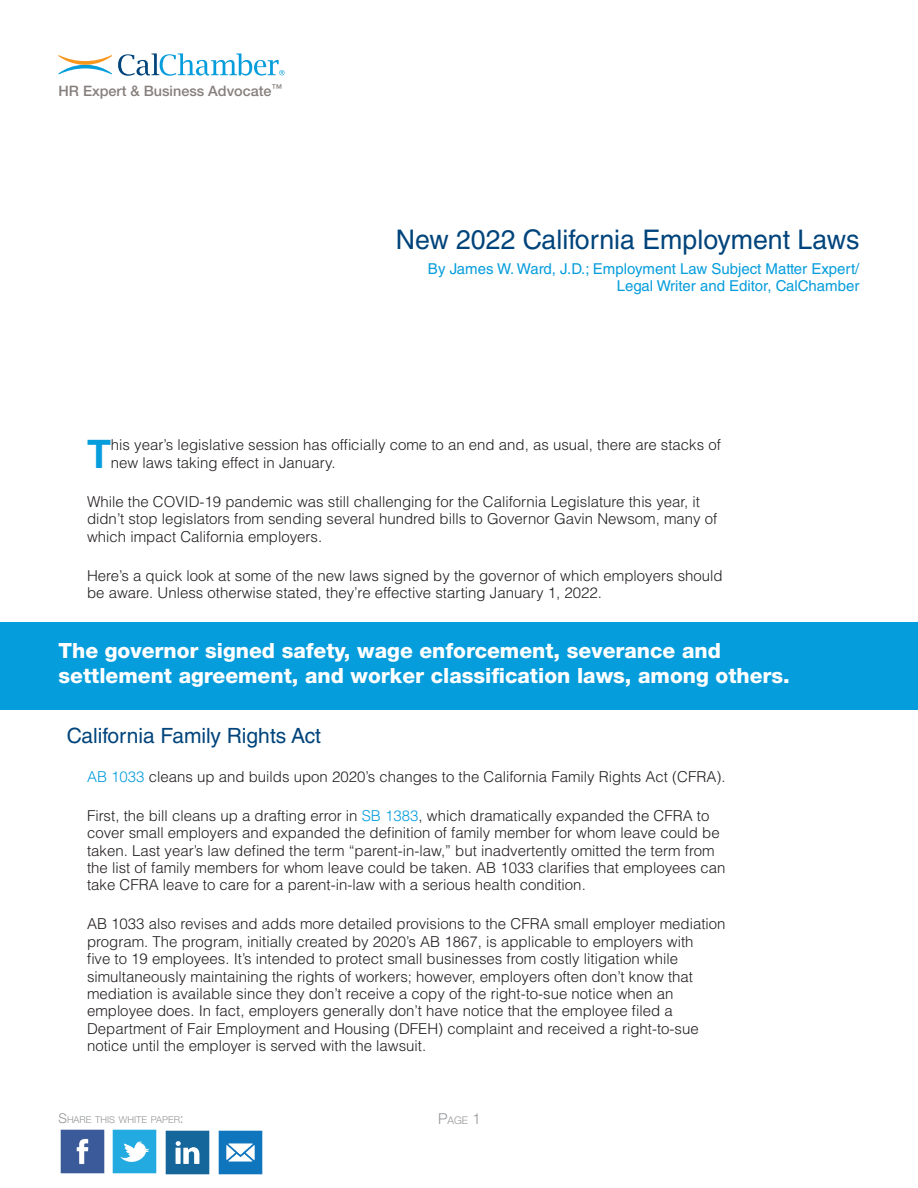
<style>
.page{position:relative;width:918px;height:1188px;background:#fff}
.page>*{position:absolute;margin:0;border:0;box-sizing:border-box;transform-origin:0 0}
.t1{font:700 39.3px "Helvetica LT Std";color:#069ddc}
.t2{font:27px "Helvetica LT Std";color:#00447b}
.t3{font:800 21px/25.2px "Helvetica Neue LT Std";color:#fff}
.t4{font:21px "Helvetica LT Std";color:#00447b}
.t5{font:300 15px/17.4px "Helvetica LT Std";color:#231f20}
.t6{font:15px/16.5px "Helvetica LT Std";color:#069ddc;text-align:right}
.t7{font:500 14.4px "Helvetica Neue LT Std";color:#867f7c}
.t8{font:300 10.5px "Helvetica Neue LT Std";color:#939598}
.t9{font:300 9.45px "Helvetica Neue LT Std";color:#939598}
.s1{color:#069ddc}
.s2{font-size:13.5px}
.s3{font-size:15px}
</style>
<div class="page">
<svg style="left:58px;top:55px;width:54px;height:19px"></svg>
<svg style="left:118px;top:53px;width:167px;height:23px"></svg>
<img style="left:60px;top:1129px;width:45px;height:45px">
<img style="left:112px;top:1129px;width:45px;height:45px">
<img style="left:165px;top:1130px;width:45px;height:45px">
<img style="left:218px;top:1130px;width:45px;height:45px">
<div style="left:0;top:623px;width:918px;height:87px;background:#069ddc"></div>
<p class="t7" style="left:58px;top:82px;width:225px">HR Expert &amp; Business Advocate<sup>™</sup></p>
<h2 class="t2" style="left:396px;top:224px;width:465px">New 2022 California Employment Laws</h2>
<p class="t6" style="left:428px;top:261px;width:433px">By James W. Ward, J.D.; Employment Law Subject Matter Expert/<br>Legal Writer and Editor, CalChamber</p>
<h1 class="t1" style="left:87px;top:430px;width:25px">T</h1>
<p class="t5" style="left:111px;top:436px;width:612px">his year’s legislative session has officially come to an end and, as usual, there are stacks of new laws taking effect in January.</p>
<p class="t5" style="left:87px;top:493px;width:632px">While the COVID-19 pandemic was still challenging for the California Legislature this year, it didn’t stop legislators from sending several hundred bills to Governor Gavin Newsom, many of which impact California employers.</p>
<p class="t5" style="left:87px;top:566px;width:637px">Here’s a quick look at some of the new laws signed by the governor of which employers should be aware. Unless otherwise stated, they’re effective starting January 1, 2022.</p>
<h3 class="t3" style="left:58px;top:638px;width:733px">The governor signed safety, wage enforcement, severance and settlement agreement, and worker classification laws, among others.</h3>
<h3 class="t4" style="left:67px;top:723px;width:256px">California Family Rights Act</h3>
<p class="t5" style="left:87px;top:768px;width:640px"><span class="s1">AB 1033</span> cleans up and builds upon 2020’s changes to the California Family Rights Act (CFRA).</p>
<p class="t5" style="left:87px;top:807px;width:640px">First, the bill cleans up a drafting error in <span class="s1">SB 1383</span>, which dramatically expanded the CFRA to cover small employers and expanded the definition of family member for whom leave could be taken. Last year’s law defined the term “parent-in-law,” but inadvertently omitted the term from the list of family members for whom leave could be taken. AB 1033 clarifies that employees can take CFRA leave to care for a parent-in-law with a serious health condition.</p>
<p class="t5" style="left:87px;top:915px;width:640px">AB 1033 also revises and adds more detailed provisions to the CFRA small employer mediation program. The program, initially created by 2020’s AB 1867, is applicable to employers with<br>five to 19 employees. It’s intended to protect small businesses from costly litigation while simultaneously maintaining the rights of workers; however, employers often don’t know that mediation is available since they don’t receive a copy of the right-to-sue notice when an employee does. In fact, employers generally don’t have notice that the employee filed a Department of Fair Employment and Housing (DFEH) complaint and received a right-to-sue notice until the employer is served with the lawsuit.</p>
<p class="t9" style="left:58px;top:1114px;width:127px"><span class="s2">S</span>HARE THIS WHITE PAPER<span class="s2">:</span></p>
<p class="t8" style="left:438px;top:1114px;width:44px"><span class="s3">P</span>AGE <span class="s3">1</span></p>
</div>
